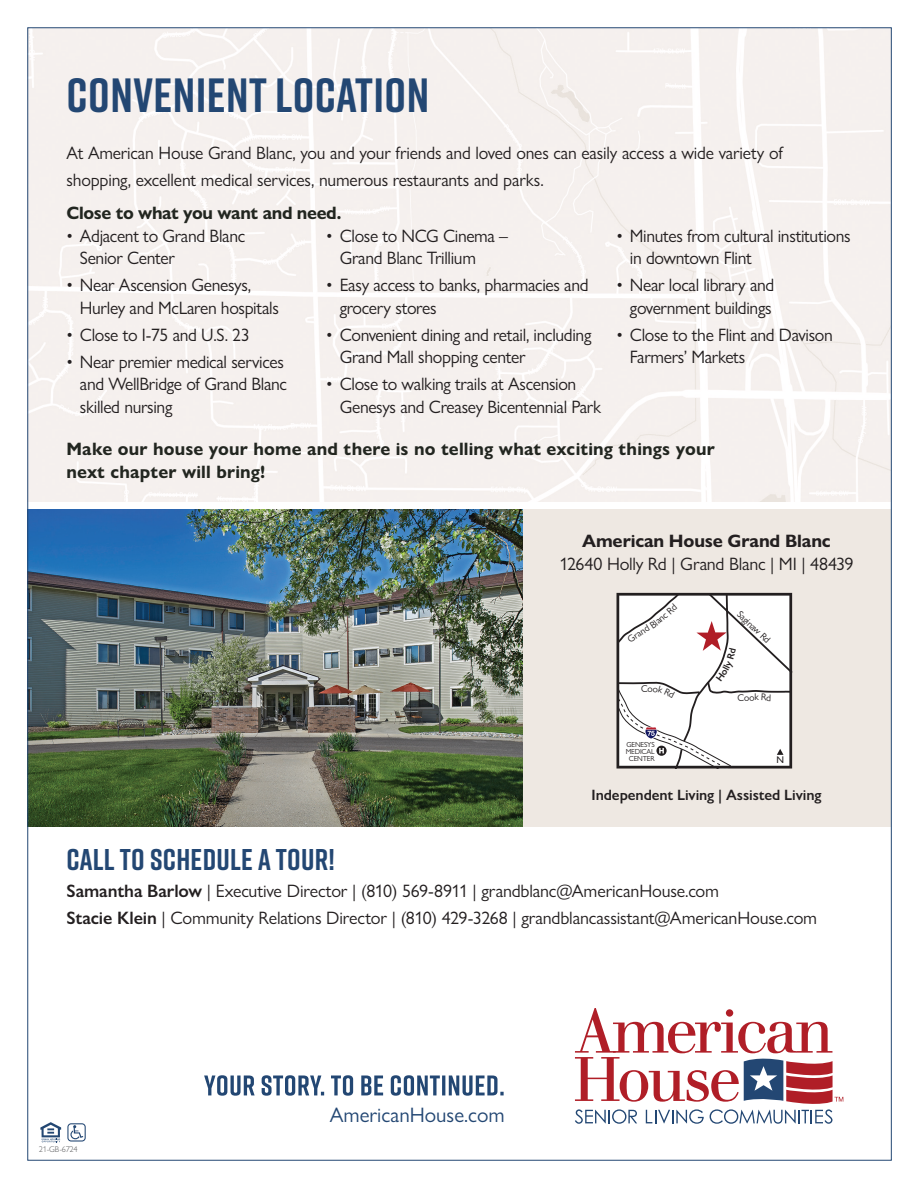
<style>
.page{position:relative;width:918px;height:1188px;background:#fff}
.page>*{position:absolute;margin:0;border:0;box-sizing:border-box;transform-origin:0 0}
.t1{font:700 48px "Rift";letter-spacing:.01em;color:#234773}
.community{font:700 30px "Rift";letter-spacing:.01em;color:#234773}
.url{font:21px "Gill Sans Nova";color:#234773}
.body-light{font:18px/22.5px "Gill Sans Nova";letter-spacing:-.02em;color:#231f20}
.community-2{font:18px "Gill Sans Nova";letter-spacing:-.01em;color:#231f20}
.body-light-2{font:700 18px/22.5px "Gill Sans Nova";letter-spacing:.01em;color:#222620}
.body-light-3{font:700 18px "Gill Sans Nova";letter-spacing:-.02em;color:#222620}
.t2{font:700 18px "Gill Sans Nova";letter-spacing:-.01em;color:#231f20}
.levels_of_care{font:600 15px "Gill Sans Nova";letter-spacing:-.005em;color:#231f20}
.t3{font:9.75px "Gill Sans Nova";color:#231f20}
.t4{font:500 9.75px "Gill Sans Nova";color:#231f20}
.t5{font:300 8.25px "Gill Sans Nova";letter-spacing:-.025em;color:#57585a}
.t6{font:7.35px/6.8px "Gill Sans Nova";letter-spacing:-.02em;color:#231f20;text-align:center}
.s1{font-weight:600}
</style>
<div class="page">
<div style="left:522px;top:510px;width:369px;height:317px;background:#eee8e2"></div>
<svg style="left:40px;top:1122px;width:21px;height:20px"></svg>
<svg style="left:67px;top:1123px;width:19px;height:19px"></svg>
<svg style="left:575px;top:1008px;width:268px;height:116px"></svg>
<svg style="left:204px;top:1075px;width:300px;height:21px"></svg>
<img style="left:29px;top:510px;width:493px;height:317px">
<svg style="left:616px;top:593px;width:176px;height:176px;background:#e7e5e5"></svg>
<p class="t1" style="left:66px;top:61px;width:364px">CONVENIENT LOCATION</p>
<p class="body-light" style="left:66px;top:140px;width:718px;line-height:26.2px">At American House Grand Blanc, you and your friends and loved ones can easily access a wide variety of shopping, excellent medical services, numerous restaurants and parks.</p>
<p class="body-light-3" style="left:66px;top:201px;width:276px">Close to what you want and need.</p>
<p class="body-light" style="left:80px;top:224px;width:167px;text-indent:-14px">• Adjacent to Grand Blanc<br>Senior Center</p>
<p class="body-light" style="left:80px;top:274px;width:200px;text-indent:-14px">• Near Ascension Genesys,<br>Hurley and McLaren hospitals</p>
<p class="body-light" style="left:66px;top:323px;width:185px">• Close to I-75 and U.S. 23</p>
<p class="body-light" style="left:80px;top:350px;width:209px;text-indent:-14px">• Near premier medical services and WellBridge of Grand Blanc skilled nursing</p>
<p class="body-light" style="left:340px;top:224px;width:170px;text-indent:-14px">• Close to NCG Cinema –<br>Grand Blanc Trillium</p>
<p class="body-light" style="left:340px;top:274px;width:250px;text-indent:-14px">• Easy access to banks, pharmacies and grocery stores</p>
<p class="body-light" style="left:340px;top:323px;width:253px;text-indent:-14px">• Convenient dining and retail, including<br>Grand Mall shopping center</p>
<p class="body-light" style="left:340px;top:373px;width:263px;text-indent:-14px">• Close to walking trails at Ascension<br>Genesys and Creasey Bicentennial Park</p>
<p class="body-light" style="left:630px;top:224px;width:222px;text-indent:-14px">• Minutes from cultural institutions in downtown Flint</p>
<p class="body-light" style="left:616px;top:274px;width:159px;text-align:center">• Near local library and government buildings</p>
<p class="body-light" style="left:630px;top:323px;width:204px;text-indent:-14px">• Close to the Flint and Davison<br>Farmers’ Markets</p>
<p class="body-light-2" style="left:66px;top:438px;width:650px">Make our house your home and there is no telling what exciting things your next chapter will bring!</p>
<p class="t2" style="left:582px;top:530px;width:250px">American House Grand Blanc</p>
<p class="body-light" style="left:559px;top:552px;width:296px">12640 Holly Rd | Grand Blanc | MI | 48439</p>
<p class="t3" style="left:743px;top:608px;width:43px;rotate:43deg">Saginaw Rd</p>
<p class="t6" style="left:626px;top:741px;width:31px">GENESYS<br>MEDICAL<br>CENTER</p>
<p class="t3" style="left:754px;top:691px;width:6px">k</p>
<p class="t4" style="left:776px;top:753px;width:9px">N</p>
<p class="levels_of_care" style="left:592px;top:786px;width:231px">Independent Living | Assisted Living</p>
<p class="community" style="left:66px;top:838px;width:270px">CALL TO SCHEDULE A TOUR!</p>
<p class="community-2" style="left:66px;top:880px;width:654px"><span class="s1">Samantha Barlow</span> | Executive Director | (810) 569-8911 | grandblanc@AmericanHouse.com</p>
<p class="community-2" style="left:66px;top:907px;width:752px"><span class="s1">Stacie Klein</span> | Community Relations Director | (810) 429-3268 | grandblancassistant@AmericanHouse.com</p>
<p class="t5" style="left:39px;top:1144px;width:40px">21-GB-6724</p>
<p class="url" style="left:330px;top:1102px;width:177px">AmericanHouse.com</p>
</div>
